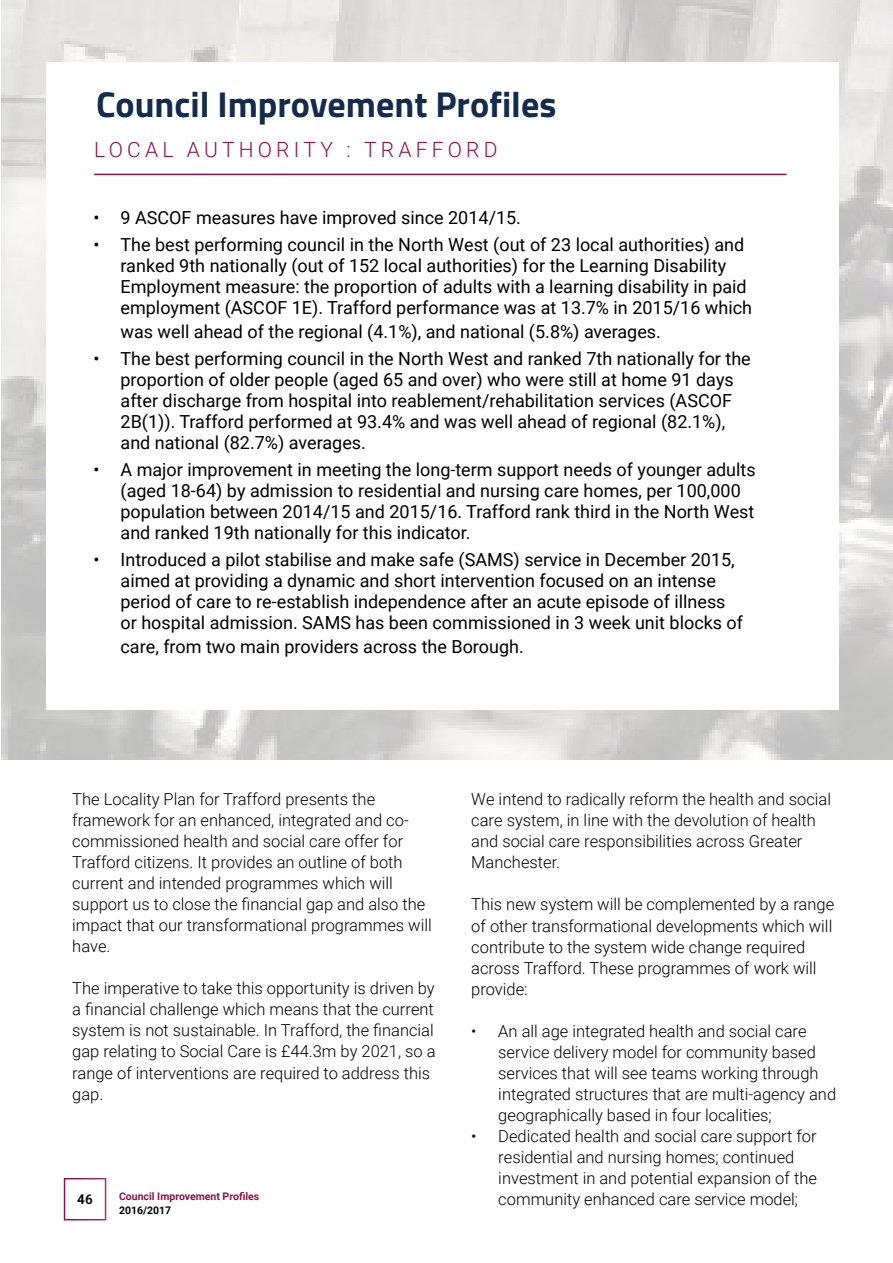
<style>
.page{position:relative;width:893px;height:1263px;background:#fff}
.page>*{position:absolute;margin:0;border:0;box-sizing:border-box;transform-origin:0 0}
.t1{font:700 36px "Titillium";color:#132b4d}
.t2{font:300 21px "Roboto";letter-spacing:.2em;color:#8d124b}
.t3{font:18px/21px "Roboto";color:#000}
.t4{font:300 16.5px/21px "Roboto";color:#000}
.t5{font:700 13.5px "Roboto";color:#000}
.t6{font:700 10.5px "Roboto";color:#8d124b}
.t7{font:700 10.5px "Roboto";color:#000}
</style>
<div class="page">
<div style="left:64px;top:1178px;width:42px;height:42px;border:2px solid #8d124b"></div>
<img style="left:1px;top:0;width:892px;height:759px">
<div style="left:47px;top:62px;width:792px;height:647px;background:#fff"></div>
<hr style="left:94px;top:174px;width:692px;height:1px;background:#8d124b">
<h1 class="t1" style="left:96px;top:77px;width:462px">Council Improvement Profiles</h1>
<p class="t2" style="left:94px;top:135px;width:405px">LOCAL AUTHORITY : TRAFFORD</p>
<p class="t3" style="left:94px;top:206px;width:429px">• 9 ASCOF measures have improved since 2014/15.</p>
<p class="t3" style="left:121px;top:233px;width:633px;text-indent:-27px">• The best performing council in the North West (out of 23 local authorities) and ranked 9th nationally (out of 152 local authorities) for the Learning Disability Employment measure: the proportion of adults with a learning disability in paid employment (ASCOF 1E). Trafford performance was at 13.7% in 2015/16 which</p>
<p class="t3" style="left:121px;top:320px;width:542px">was well ahead of the regional (4.1%), and national (5.8%) averages.</p>
<p class="t3" style="left:121px;top:347px;width:632px;text-indent:-27px">• The best performing council in the North West and ranked 7th nationally for the proportion of older people (aged 65 and over) who were still at home 91 days after discharge from hospital into reablement/rehabilitation services (ASCOF 2B(1)). Trafford performed at 93.4% and was well ahead of regional (82.1%), and national (82.7%) averages.</p>
<p class="t3" style="left:121px;top:458px;width:637px;text-indent:-27px">• A major improvement in meeting the long-term support needs of younger adults (aged 18-64) by admission to residential and nursing care homes, per 100,000 population between 2014/15 and 2015/16. Trafford rank third in the North West and ranked 19th nationally for this indicator.</p>
<p class="t3" style="left:121px;top:548px;width:624px;text-indent:-27px">• Introduced a pilot stabilise and make safe (SAMS) service in December 2015, aimed at providing a dynamic and short intervention focused on an intense period of care to re-establish independence after an acute episode of illness or hospital admission. SAMS has been commissioned in 3 week unit blocks of</p>
<p class="t3" style="left:121px;top:635px;width:405px">care, from two main providers across the Borough.</p>
<p class="t4" style="left:72px;top:788px;width:361px">The Locality Plan for Trafford presents the framework for an enhanced, integrated and co&shy;commissioned health and social care offer for Trafford citizens. It provides an outline of both current and intended programmes which will support us to close the financial gap and also the impact that our transformational programmes will have.</p>
<p class="t4" style="left:72px;top:977px;width:365px">The imperative to take this opportunity is driven by a financial challenge which means that the current system is not sustainable. In Trafford, the financial gap relating to Social Care is £44.3m by 2021, so a range of interventions are required to address this gap.</p>
<p class="t5" style="left:77px;top:1190px;width:17px">46</p>
<p class="t6" style="left:119px;top:1189px;width:142px">Council Improvement Profiles</p>
<p class="t7" style="left:119px;top:1203px;width:54px">2016/2017</p>
<p class="t4" style="left:471px;top:788px;width:361px">We intend to radically reform the health and social care system, in line with the devolution of health and social care responsibilities across Greater Manchester.</p>
<p class="t4" style="left:471px;top:893px;width:364px">This new system will be complemented by a range of other transformational developments which will contribute to the system wide change required across Trafford. These programmes of work will provide:</p>
<p class="t4" style="left:498px;top:1019px;width:339px;text-indent:-27px">• An all age integrated health and social care service delivery model for community based services that will see teams working through integrated structures that are multi-agency and geographically based in four localities;</p>
<p class="t4" style="left:498px;top:1124px;width:320px;text-indent:-27px">• Dedicated health and social care support for residential and nursing homes; continued investment in and potential expansion of the community enhanced care service model;</p>
</div>
